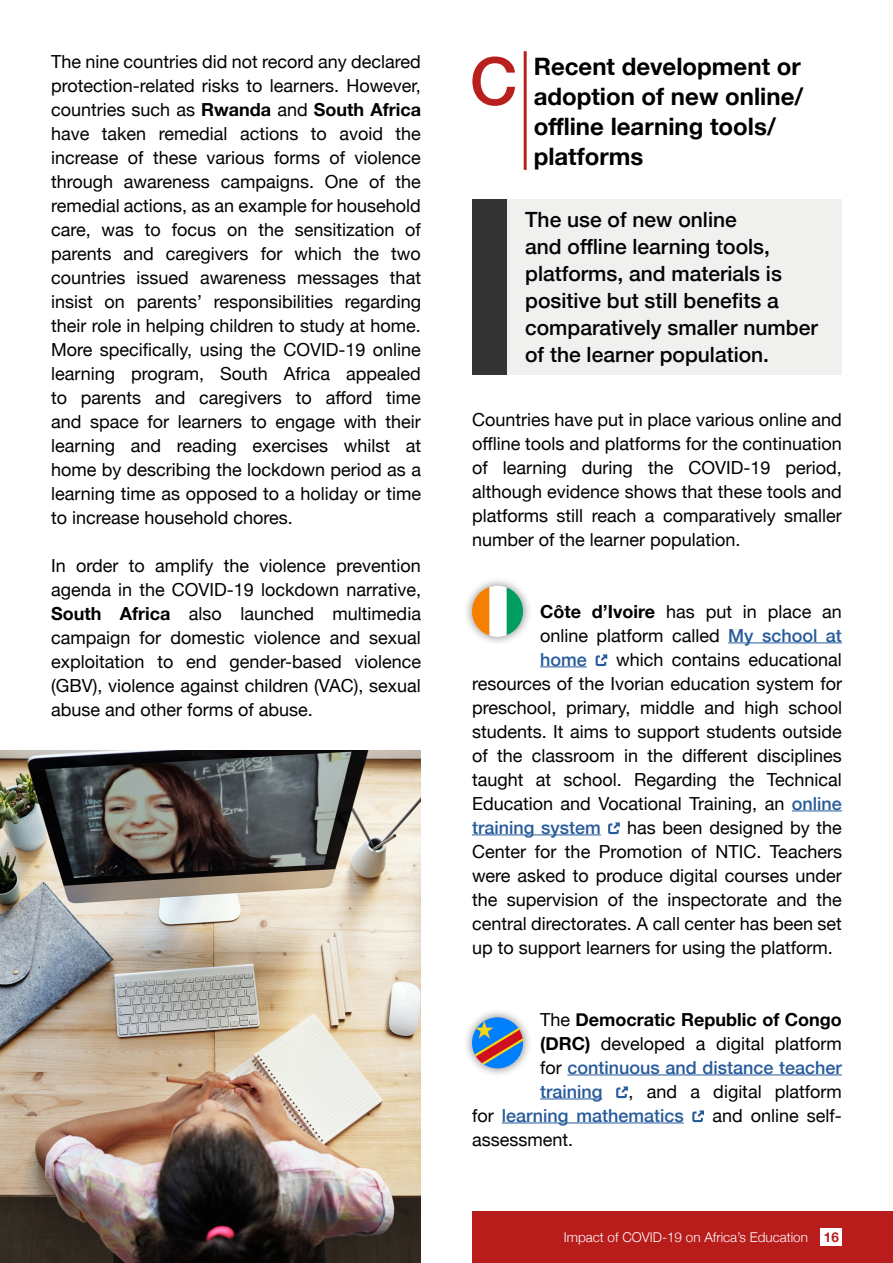
<style>
.page{position:relative;width:893px;height:1263px;background:#fff}
.page>*{position:absolute;margin:0;border:0;box-sizing:border-box;transform-origin:0 0}
.t1{font:500 66px "Helvetica Neue";color:#b81f1d}
.t2{font:700 24px/30px "Helvetica Neue";color:#000}
.t3{font:500 21px/27px "Helvetica Neue";color:#020203}
.t4{font:18px/24px "Helvetica Neue";color:#000;text-align:justify}
.t5{font:500 18px/24px "Helvetica Neue";color:#275b9b;text-align:justify}
.t6{font:300 13.5px "Helvetica Neue";color:#fff}
.s1{font-weight:700}
.s2{font-weight:500;color:#275b9b}
.s3{font-weight:400;color:#000}
.s4{font-weight:700;color:#000}
.s5{font-weight:700;color:#b81f1c}
</style>
<div class="page">
<div style="left:472px;top:1212px;width:421px;height:51px;background:#b81c1b"></div>
<div style="left:821px;top:1228px;width:21px;height:17px;background:#fff"></div>
<img style="left:0;top:750px;width:421px;height:513px">
<hr style="left:524px;top:51px;width:3px;height:119px;background:#b81f1d">
<div style="left:497px;top:199px;width:345px;height:175px;background:#f0f0ef"></div>
<div style="left:472px;top:199px;width:34px;height:175px;background:#343434"></div>
<hr style="left:728px;top:642px;width:114px;height:1px;background:#275b9b">
<hr style="left:540px;top:666px;width:47px;height:1px;background:#275b9b">
<hr style="left:792px;top:810px;width:50px;height:1px;background:#275b9b">
<hr style="left:472px;top:834px;width:129px;height:1px;background:#275b9b">
<hr style="left:567px;top:1074px;width:275px;height:1px;background:#275b9b">
<hr style="left:540px;top:1098px;width:62px;height:1px;background:#275b9b">
<hr style="left:502px;top:1122px;width:182px;height:1px;background:#275b9b">
<svg style="left:596px;top:654px;width:11px;height:12px"></svg>
<svg style="left:608px;top:822px;width:12px;height:12px"></svg>
<svg style="left:616px;top:1086px;width:12px;height:12px"></svg>
<svg style="left:692px;top:1110px;width:12px;height:12px"></svg>
<div style="left:463px;top:576px;width:69px;height:70px;background:#000;opacity:.5"></div>
<img style="left:472px;top:586px;width:51px;height:51px;border-radius:26px">
<div style="left:463px;top:1008px;width:69px;height:70px;background:#000;opacity:.5"></div>
<img style="left:472px;top:1017px;width:51px;height:51px;border-radius:26px">
<p class="t4" style="left:51px;top:51px;width:371px;text-align:left">The nine countries did not record any declared protection-related risks to learners. However, countries such as <span class="s1">Rwanda</span> and <span class="s1">South Africa </span>have taken remedial actions to avoid the increase of these various forms of violence through awareness campaigns. One of the remedial actions, as an example for household care, was to focus on the sensitization of parents and caregivers for which the two countries issued awareness messages that insist on parents’ responsibilities regarding their role in helping children to study at home.<br>More specifically, using the COVID-19 online learning program, South Africa appealed to parents and caregivers to afford time and space for learners to engage with their learning and reading exercises whilst at home by describing the lockdown period as a learning time as opposed to a holiday or time to increase household chores.</p>
<p class="t4" style="left:51px;top:555px;width:371px">In order to amplify the violence prevention agenda in the COVID-19 lockdown narrative, <span class="s1">South Africa</span> also launched multimedia campaign for domestic violence and sexual exploitation to end gender-based violence (GBV), violence against children (VAC), sexual abuse and other forms of abuse.</p>
<h1 class="t1" style="left:470px;top:28px;width:49px">C</h1>
<h2 class="t2" style="left:534px;top:52px;width:271px">Recent development or adoption of new online/ offline learning tools/ platforms</h2>
<p class="t3" style="left:525px;top:204px;width:294px">The use of new online<br>and offline learning tools, platforms, and materials is positive but still benefits a comparatively smaller number of the learner population.</p>
<p class="t4" style="left:472px;top:408px;width:371px">Countries have put in place various online and offline tools and platforms for the continuation of learning during the COVID-19 period, although evidence shows that these tools and platforms still reach a comparatively smaller number of the learner population.</p>
<p class="t4" style="left:540px;top:600px;width:303px"><span class="s1">Côte d’Ivoire</span> has put in place an online platform called <span class="s2">My school at home</span></p>
<p class="t4" style="left:472px;top:648px;width:371px;text-indent:144px">which contains educational resources of the Ivorian education system for preschool, primary, middle and high school students. It aims to support students outside of the classroom in the different disciplines taught at school. Regarding the Technical Education and Vocational Training, an <span class="s2">online training system</span></p>
<p class="t4" style="left:472px;top:816px;width:371px;text-indent:155px">has been designed by the Center for the Promotion of NTIC. Teachers were asked to produce digital courses under the supervision of the inspectorate and the central directorates. A call center has been set up to support learners for using the platform.</p>
<p class="t5" style="left:540px;top:1006px;width:303px"><span class="s3">The</span> <span class="s4">Democratic Republic of Congo (DRC)</span> <span class="s3">developed a digital platform for</span> continuous and distance teacher training</p>
<p class="t4" style="left:472px;top:1080px;width:371px;text-indent:156px">, and a digital platform for <span class="s2">learning mathematics</span></p>
<p class="t4" style="left:713px;top:1104px;width:131px">and online self-</p>
<p class="t4" style="left:472px;top:1128px;width:100px">assessment.</p>
<p class="t6" style="left:564px;top:1226px;width:276px">Impact of COVID-19 on Africa’s Education <span class="s5">16</span></p>
</div>
